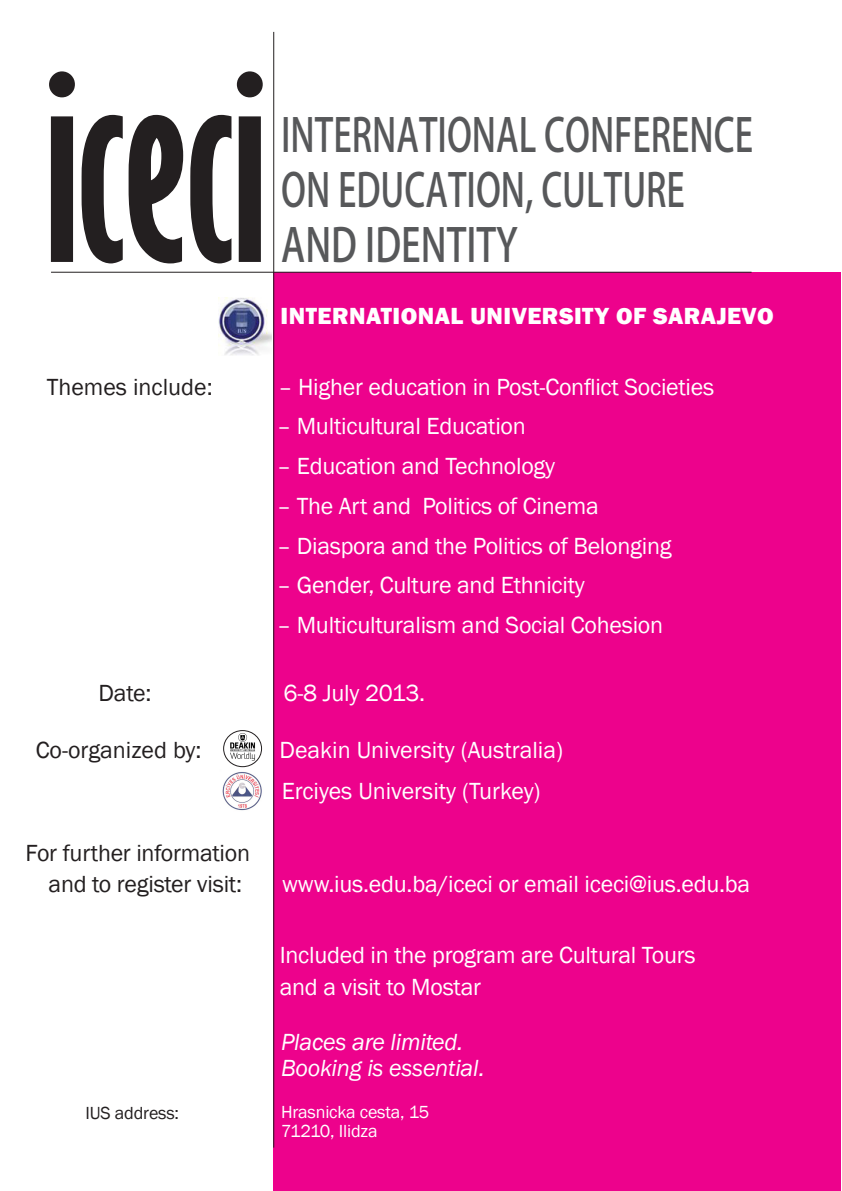
<style>
.page{position:relative;width:842px;height:1191px;background:#fff}
.page>*{position:absolute;margin:0;border:0;box-sizing:border-box;transform-origin:0 0}
.t1{font:700 extra-condensed 237.4px "Gill Sans";color:#231f20}
.t2{font:45.7px "Adobe Heiti Std";color:#57585a;scale:.75 1}
.t3{font:45.7px "Adobe Heiti Std";color:#57585a;scale:.8 1}
.t4{font:24px "Franklin Gothic";letter-spacing:-.01em;color:#fff}
.t5{font:24px "Franklin Gothic";letter-spacing:-.01em;color:#231f20}
.t6{font:italic 24px/26px "Franklin Gothic";letter-spacing:-.01em;color:#fff}
.t7{font:800 24px "Franklin Gothic";letter-spacing:.02em;color:#fff}
.t8{font:18px "Franklin Gothic";letter-spacing:-.01em;color:#fff}
.t9{font:18px "Franklin Gothic";letter-spacing:-.01em;color:#231f20}
</style>
<div class="page">
<div style="left:274px;top:272px;width:567px;height:919px;background:#ed028c"></div>
<img style="left:224px;top:730px;width:38px;height:36px">
<div style="left:223px;top:730px;width:39px;height:37px;border:1px solid #231f20;border-radius:50%"></div>
<img style="left:219px;top:298px;width:53px;height:57px">
<hr style="left:51px;top:272px;width:700px;height:1px;background:#231f20">
<img style="left:222px;top:772px;width:40px;height:39px">
<hr style="left:273px;top:32px;width:1px;height:1115px;background:#231f20">
<p class="t1" style="left:46px;top:25px;width:221px">iceci</p>
<p class="t2" style="left:281px;top:108px;width:631px">INTERNATIONAL CONFERENCE</p>
<p class="t2" style="left:281px;top:163px;width:540px">ON EDUCATION, CULTURE</p>
<p class="t3" style="left:281px;top:218px;width:297px">AND IDENTITY</p>
<p class="t7" style="left:281px;top:301px;width:494px">INTERNATIONAL UNIVERSITY OF SARAJEVO</p>
<p class="t5" style="left:47px;top:372px;width:167px">Themes include:</p>
<p class="t4" style="left:278px;top:372px;width:437px">– Higher education in Post-Conflict Societies</p>
<p class="t4" style="left:277px;top:411px;width:250px">– Multicultural Education</p>
<p class="t4" style="left:277px;top:451px;width:279px">– Education and Technology</p>
<p class="t4" style="left:277px;top:491px;width:323px">– The Art and Politics of Cinema</p>
<p class="t4" style="left:277px;top:531px;width:396px">– Diaspora and the Politics of Belonging</p>
<p class="t4" style="left:277px;top:570px;width:309px">– Gender, Culture and Ethnicity</p>
<p class="t4" style="left:277px;top:610px;width:387px">– Multiculturalism and Social Cohesion</p>
<p class="t5" style="left:99px;top:678px;width:54px">Date:</p>
<p class="t4" style="left:284px;top:678px;width:143px">6-8 July 2013.</p>
<p class="t5" style="left:36px;top:735px;width:167px">Co-organized by:</p>
<p class="t4" style="left:280px;top:735px;width:285px">Deakin University (Australia)</p>
<p class="t4" style="left:282px;top:776px;width:260px">Erciyes University (Turkey)</p>
<p class="t5" style="left:26px;top:838px;width:226px">For further information</p>
<p class="t5" style="left:49px;top:869px;width:195px">and to register visit:</p>
<p class="t4" style="left:282px;top:869px;width:469px">www.ius.edu.ba/iceci or email iceci@ius.edu.ba</p>
<p class="t9" style="left:86px;top:1102px;width:95px">IUS address:</p>
<p class="t4" style="left:280px;top:939px;width:417px">Included in the program are Cultural Tours</p>
<p class="t4" style="left:280px;top:972px;width:203px">and a visit to Mostar</p>
<p class="t6" style="left:281px;top:1029px;width:205px">Places are limited.<br>Booking is essential.</p>
<p class="t8" style="left:281px;top:1101px;width:150px">Hrasnicka cesta, 15</p>
<p class="t8" style="left:281px;top:1119px;width:98px">71210, Ilidza</p>
</div>
